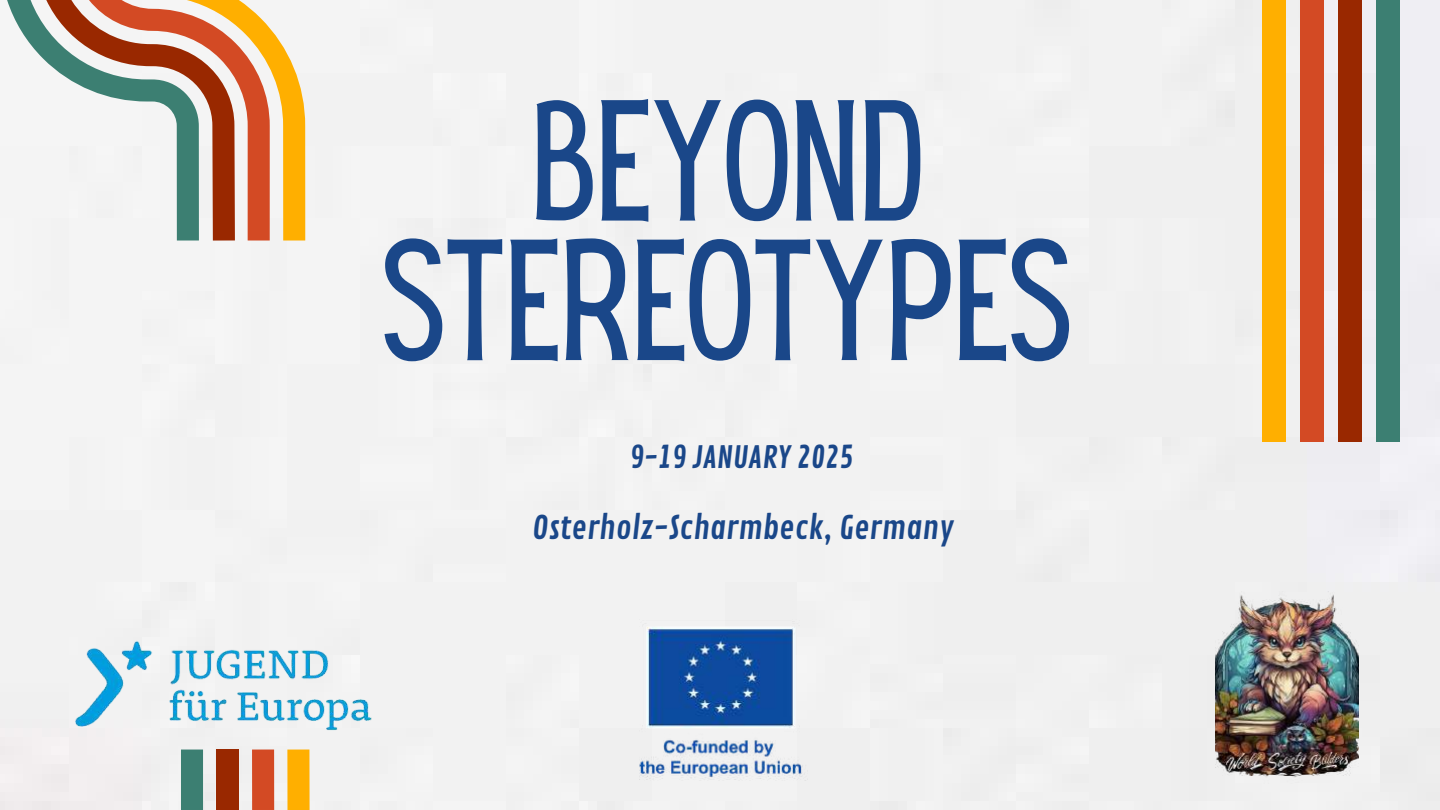
<style>
.page{position:relative;width:1440px;height:810px;background:#f2f2f2}
.page>*{position:absolute;margin:0;border:0;box-sizing:border-box;transform-origin:0 0}
.t1{font:150.5px/139.5px "Hey Gotcha";color:#1a4789;text-align:center}
.t2{font:31.8px "Contrail One";color:#1a4789}
.t3{font:30px "Contrail One";color:#1a4789}
</style>
<div class="page">
<img style="left:632px;top:612px;width:177px;height:179px">
<img style="left:1216px;top:591px;width:143px;height:194px">
<svg style="left:7px;top:0;width:298px;height:241px"></svg>
<svg style="left:181px;top:779px;width:22px;height:31px"></svg>
<div style="left:216px;top:750px;width:22px;height:60px;background:#992800"></div>
<div style="left:252px;top:750px;width:22px;height:60px;background:#d34a24"></div>
<div style="left:287px;top:750px;width:23px;height:60px;background:#ffaf00"></div>
<div style="left:1262px;top:0;width:24px;height:441px;background:#ffaf00"></div>
<div style="left:1300px;top:0;width:24px;height:441px;background:#d34a24"></div>
<div style="left:1338px;top:0;width:24px;height:441px;background:#992800"></div>
<div style="left:1377px;top:0;width:23px;height:441px;background:#3c7f72"></div>
<img style="left:30px;top:608px;width:401px;height:171px">
<h1 class="t1" style="left:382px;top:106px;width:691px">BEYOND<br>STEREOTYPES</h1>
<p class="t3" style="left:630px;top:439px;width:225px">9-19 JANUARY 2025</p>
<p class="t2" style="left:532px;top:508px;width:423px">Osterholz-Scharmbeck, Germany</p>
</div>
